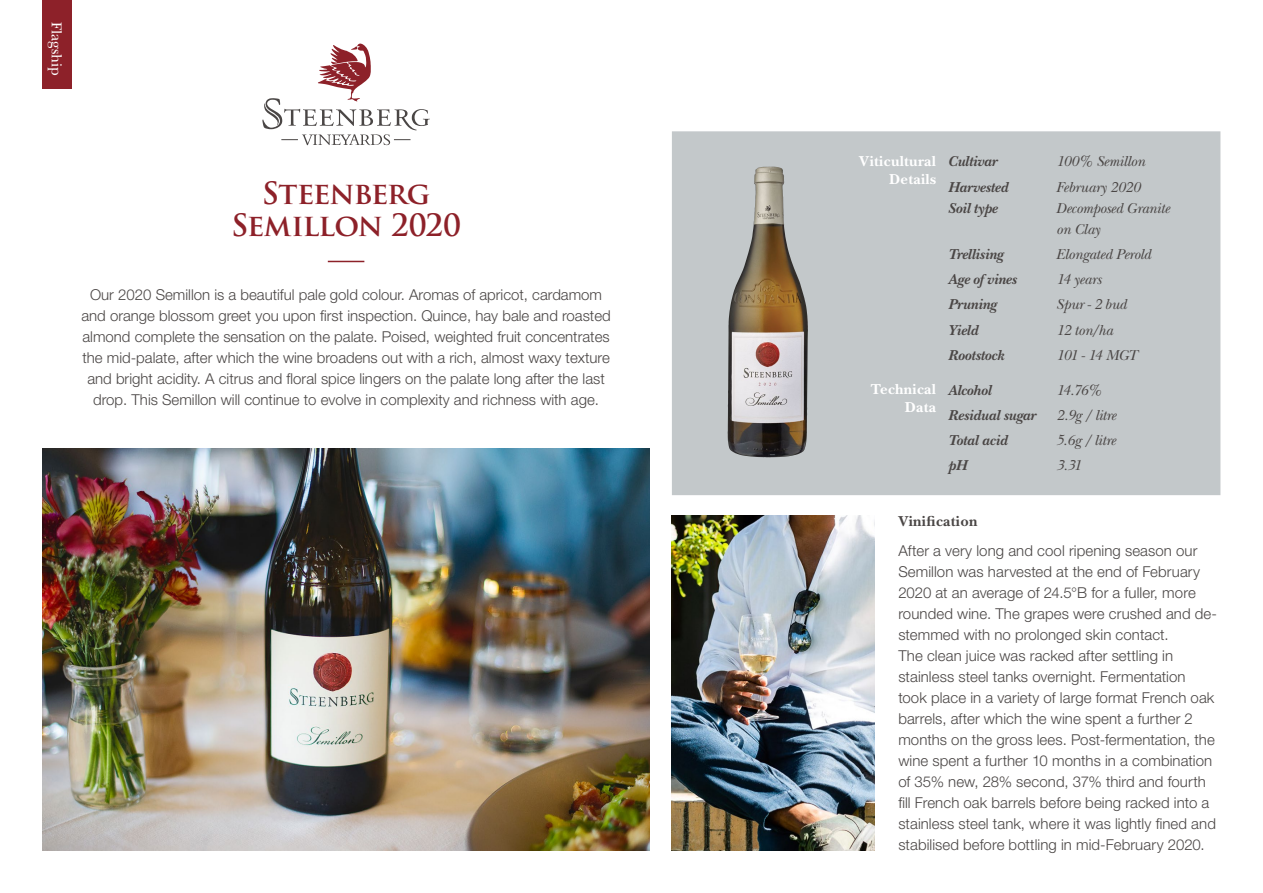
<style>
.page{position:relative;width:1263px;height:893px;background:#fff}
.page>*{position:absolute;margin:0;border:0;box-sizing:border-box;transform-origin:0 0}
.wine_descript{font:700 30px/31.5px "Trajan Pro";letter-spacing:-.03em;color:#8d2129;text-align:center}
.Wine_descript-header{font:300 15px/21px "Helvetica Neue LT Std";color:#4a4645;text-align:center}
.Wine_descript-header-2{font:italic 15px/21px "New Baskerville Std";letter-spacing:-.015em;color:#4a4645}
.Wine_descript-header-3{font:italic 700 15px "New Baskerville Std";letter-spacing:-.01em;color:#4a4645}
.Wine_descript-header-4{font:700 15px/18px "New Baskerville Std";letter-spacing:.02em;color:#fff;text-align:right}
.Wine_descript-header-5{font:700 15px "New Baskerville Std";letter-spacing:.02em;color:#4a4645}
.Wine_descript-header-6{font:15px "New Baskerville Std";color:#fff}
</style>
<div class="page">
<div style="left:672px;top:131px;width:548px;height:364px;background:#c3c8ca;border:2px solid #c3c8ca"></div>
<img style="left:727px;top:167px;width:81px;height:290px">
<img style="left:43px;top:449px;width:607px;height:401px">
<hr style="left:328px;top:261px;width:36px;height:1px;background:#8d2129">
<img style="left:672px;top:516px;width:203px;height:334px">
<svg style="left:262px;top:44px;width:168px;height:101px"></svg>
<div style="left:43px;top:0;width:29px;height:89px;background:#8d2129"></div>
<p class="Wine_descript-header-6" style="left:66px;top:22px;width:56px;rotate:90deg">Flagship</p>
<p class="wine_descript" style="left:231px;top:178px;width:231px">STEENBERG<br>SEMILLON 2020</p>
<p class="Wine_descript-header" style="left:81px;top:284px;width:531px">Our 2020 Semillon is a beautiful pale gold colour. Aromas of apricot, cardamom and orange blossom greet you upon first inspection. Quince, hay bale and roasted almond complete the sensation on the palate. Poised, weighted fruit concentrates the mid-palate, after which the wine broadens out with a rich, almost waxy texture and bright acidity. A citrus and floral spice lingers on the palate long after the last drop. This Semillon will continue to evolve in complexity and richness with age.</p>
<p class="Wine_descript-header-4" style="left:859px;top:152px;width:78px">Viticultural<br>Details</p>
<p class="Wine_descript-header-4" style="left:871px;top:380px;width:67px">Technical<br>Data</p>
<p class="Wine_descript-header-3" style="left:948px;top:153px;width:51px">Cultivar</p>
<p class="Wine_descript-header-2" style="left:1056px;top:151px;width:90px">100% Semillon</p>
<p class="Wine_descript-header-3" style="left:948px;top:178px;width:62px">Harvested</p>
<p class="Wine_descript-header-2" style="left:1056px;top:176px;width:86px">February 2020</p>
<p class="Wine_descript-header-3" style="left:948px;top:199px;width:51px">Soil type</p>
<p class="Wine_descript-header-2" style="left:1056px;top:197px;width:115px">Decomposed Granite on Clay</p>
<p class="Wine_descript-header-3" style="left:948px;top:245px;width:56px">Trellising</p>
<p class="Wine_descript-header-2" style="left:1056px;top:244px;width:96px">Elongated Perold</p>
<p class="Wine_descript-header-3" style="left:948px;top:271px;width:70px">Age of vines</p>
<p class="Wine_descript-header-2" style="left:1056px;top:269px;width:47px">14 years</p>
<p class="Wine_descript-header-3" style="left:948px;top:296px;width:50px">Pruning</p>
<p class="Wine_descript-header-2" style="left:1056px;top:294px;width:72px">Spur - 2 bud</p>
<p class="Wine_descript-header-3" style="left:948px;top:321px;width:32px">Yield</p>
<p class="Wine_descript-header-2" style="left:1056px;top:319px;width:58px">12 ton/ha</p>
<p class="Wine_descript-header-3" style="left:948px;top:346px;width:57px">Rootstock</p>
<p class="Wine_descript-header-2" style="left:1056px;top:345px;width:83px">101 - 14 MGT</p>
<p class="Wine_descript-header-3" style="left:948px;top:381px;width:45px">Alcohol</p>
<p class="Wine_descript-header-2" style="left:1056px;top:379px;width:47px">14.76%</p>
<p class="Wine_descript-header-3" style="left:948px;top:406px;width:89px">Residual sugar</p>
<p class="Wine_descript-header-2" style="left:1056px;top:405px;width:61px">2.9g / litre</p>
<p class="Wine_descript-header-3" style="left:948px;top:432px;width:61px">Total acid</p>
<p class="Wine_descript-header-2" style="left:1056px;top:430px;width:61px">5.6g / litre</p>
<p class="Wine_descript-header-3" style="left:948px;top:457px;width:20px">pH</p>
<p class="Wine_descript-header-2" style="left:1056px;top:455px;width:27px">3.31</p>
<p class="Wine_descript-header-5" style="left:898px;top:513px;width:81px">Vinification</p>
<p class="Wine_descript-header" style="left:898px;top:540px;width:320px;text-align:left">After a very long and cool ripening season our Semillon was harvested at the end of February 2020 at an average of 24.5°B for a fuller, more rounded wine. The grapes were crushed and de&shy;stemmed with no prolonged skin contact.<br>The clean juice was racked after settling in stainless steel tanks overnight. Fermentation took place in a variety of large format French oak barrels, after which the wine spent a further 2 months on the gross lees. Post-fermentation, the wine spent a further 10 months in a combination of 35% new, 28% second, 37% third and fourth fill French oak barrels before being racked into a stainless steel tank, where it was lightly fined and stabilised before bottling in mid-February 2020.</p>
</div>
